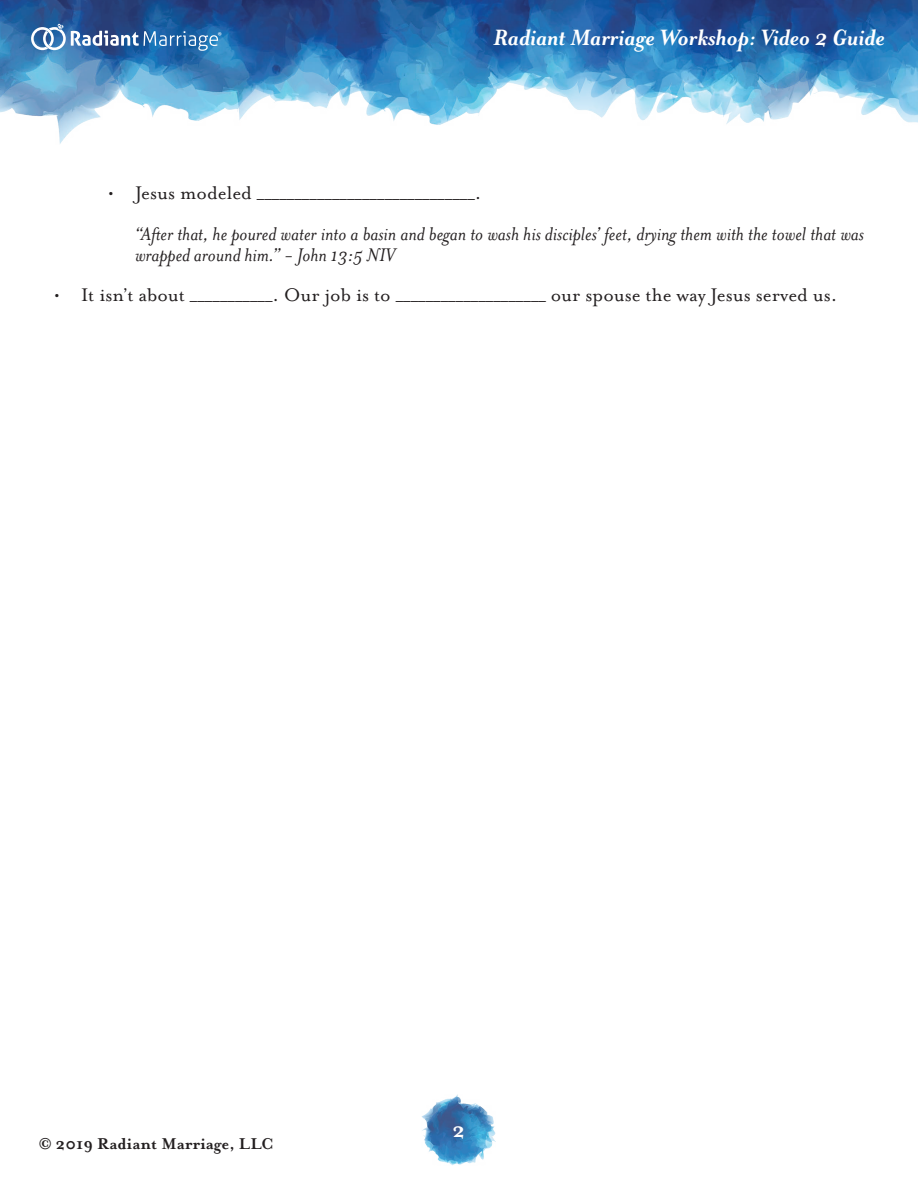
<style>
.page{position:relative;width:918px;height:1188px;background:#fff}
.page>*{position:absolute;margin:0;border:0;box-sizing:border-box;transform-origin:0 0}
.t1{font:italic 700 25.5px "Mrs Eaves OT";color:#fff}
.t2{font:700 24px "Mrs Eaves OT";color:#fff}
.t3{font:21px "Mrs Eaves OT";color:#231f20}
.t4{font:italic 21px/21px "Mrs Eaves OT";color:#231f20}
.t5{font:700 18px "Mrs Eaves OT";color:#231f20}
.t6{font:9.9px "Myriad Pro";color:#fff}
</style>
<div class="page">
<img style="left:0;top:0;width:918px;height:144px">
<img style="left:421px;top:1095px;width:74px;height:70px">
<svg style="left:31px;top:24px;width:187px;height:27px;background:#507eb1"></svg>
<p class="t6" style="left:218px;top:29px;width:6px">®</p>
<p class="t1" style="left:493px;top:24px;width:393px">Radiant Marriage Workshop: Video 2 Guide</p>
<p class="t3" style="left:108px;top:181px;width:375px">• Jesus modeled _____________________________.</p>
<p class="t4" style="left:135px;top:223px;width:730px">“After that, he poured water into a basin and began to wash his disciples’ feet, drying them with the towel that was wrapped around him.” - John 13:5 NIV</p>
<p class="t3" style="left:54px;top:283px;width:785px">• It isn’t about ___________. Our job is to ____________________ our spouse the way Jesus served us.</p>
<p class="t5" style="left:39px;top:1134px;width:236px">© 2019 Radiant Marriage, LLC</p>
<p class="t2" style="left:452px;top:1117px;width:15px">2</p>
</div>
